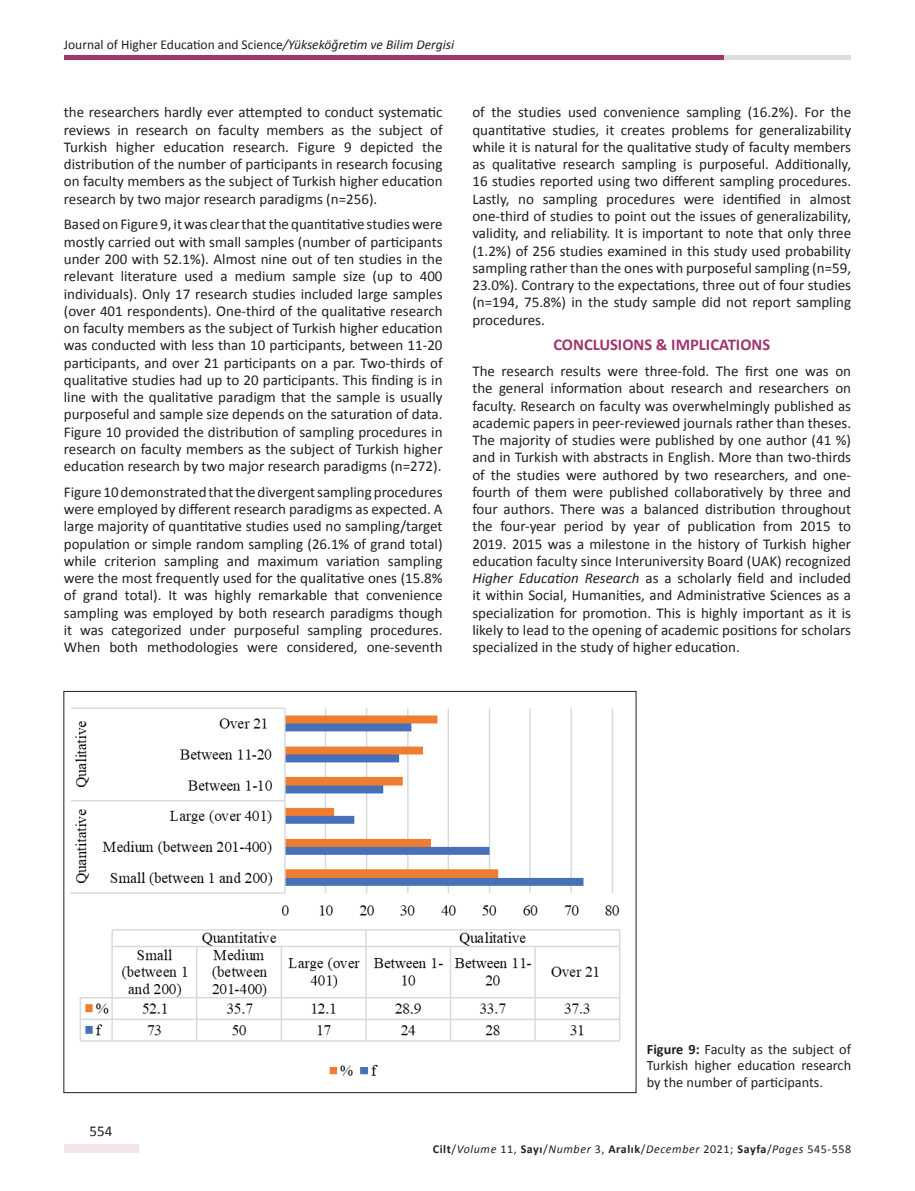
<style>
.page{position:relative;width:915px;height:1191px;background:#fff}
.page>*{position:absolute;margin:0;border:0;box-sizing:border-box;transform-origin:0 0}
.t1{font:700 16.5px "Calibri";color:#9f366c}
.t2{font:15px/17.2px "Calibri";color:#231f20;text-align:justify}
.t3{font:14.25px/16.5px "Calibri";color:#231f20;text-align:justify}
.t4{font:13.5px "Calibri";color:#231f20}
.t5{font:italic 12px "Calibri";letter-spacing:.05em;color:#231f20}
.s1{font-style:italic}
.s2{font-weight:700}
.s3{font-weight:700;font-style:normal}
.s4{font-style:normal}
</style>
<div class="page">
<div style="left:64px;top:1144px;width:74px;height:8px;background:#f3e5eb"></div>
<div style="left:719px;top:55px;width:131px;height:5px;background:#dcdddf"></div>
<div style="left:64px;top:55px;width:659px;height:5px;background:#9f366c"></div>
<img style="left:71px;top:707px;width:550px;height:369px">
<p class="t4" style="left:64px;top:36px;width:392px">Journal of Higher Education and Science<span class="s1">/Yükseköğretim ve Bilim Dergisi</span></p>
<p class="t2" style="left:64px;top:104px;width:380px">the researchers hardly ever attempted to conduct systematic reviews in research on faculty members as the subject of Turkish higher education research. Figure 9 depicted the distribution of the number of participants in research focusing on faculty members as the subject of Turkish higher education research by two major research paradigms (n=256).</p>
<p class="t2" style="left:64px;top:216px;width:380px">Based on Figure 9, it was clear that the quantitative studies were mostly carried out with small samples (number of participants under 200 with 52.1%). Almost nine out of ten studies in the relevant literature used a medium sample size (up to 400 individuals). Only 17 research studies included large samples (over 401 respondents). One-third of the qualitative research on faculty members as the subject of Turkish higher education was conducted with less than 10 participants, between 11-20 participants, and over 21 participants on a par. Two-thirds of qualitative studies had up to 20 participants. This finding is in line with the qualitative paradigm that the sample is usually purposeful and sample size depends on the saturation of data.<br>Figure 10 provided the distribution of sampling procedures in research on faculty members as the subject of Turkish higher education research by two major research paradigms (n=272).</p>
<p class="t2" style="left:64px;top:483px;width:380px">Figure 10 demonstrated that the divergent sampling procedures were employed by different research paradigms as expected. A large majority of quantitative studies used no sampling/target population or simple random sampling (26.1% of grand total) while criterion sampling and maximum variation sampling were the most frequently used for the qualitative ones (15.8% of grand total). It was highly remarkable that convenience sampling was employed by both research paradigms though it was categorized under purposeful sampling procedures.<br>When both methodologies were considered, one-seventh</p>
<p class="t2" style="left:472px;top:104px;width:380px">of the studies used convenience sampling (16.2%). For the quantitative studies, it creates problems for generalizability while it is natural for the qualitative study of faculty members as qualitative research sampling is purposeful. Additionally, 16 studies reported using two different sampling procedures.<br>Lastly, no sampling procedures were identified in almost one-third of studies to point out the issues of generalizability, validity, and reliability. It is important to note that only three (1.2%) of 256 studies examined in this study used probability sampling rather than the ones with purposeful sampling (n=59, 23.0%). Contrary to the expectations, three out of four studies (n=194, 75.8%) in the study sample did not report sampling procedures.</p>
<p class="t1" style="left:553px;top:334px;width:218px">CONCLUSIONS &amp; IMPLICATIONS</p>
<p class="t2" style="left:472px;top:362px;width:380px">The research results were three-fold. The first one was on the general information about research and researchers on faculty. Research on faculty was overwhelmingly published as academic papers in peer-reviewed journals rather than theses.<br>The majority of studies were published by one author (41 %) and in Turkish with abstracts in English. More than two-thirds of the studies were authored by two researchers, and one&shy;fourth of them were published collaboratively by three and four authors. There was a balanced distribution throughout the four-year period by year of publication from 2015 to 2019. 2015 was a milestone in the history of Turkish higher education faculty since Interuniversity Board (UAK) recognized <span class="s1">Higher Education Research</span> as a scholarly field and included it within Social, Humanities, and Administrative Sciences as a specialization for promotion. This is highly important as it is likely to lead to the opening of academic positions for scholars specialized in the study of higher education.</p>
<p class="t2" style="left:90px;top:1122px;width:24px">554</p>
<p class="t3" style="left:646px;top:1040px;width:206px"><span class="s2">Figure 9:</span> Faculty as the subject of Turkish higher education research by the number of participants.</p>
<p class="t5" style="left:432px;top:1140px;width:419px"><span class="s3">Cilt</span><span class="s4">/</span>Volume <span class="s4">11,</span> <span class="s3">Sayı</span><span class="s4">/</span>Number <span class="s4">3,</span> <span class="s3">Aralık</span><span class="s4">/</span>December <span class="s4">2021;</span> <span class="s3">Sayfa</span><span class="s4">/</span>Pages <span class="s4">545-558</span></p>
</div>
